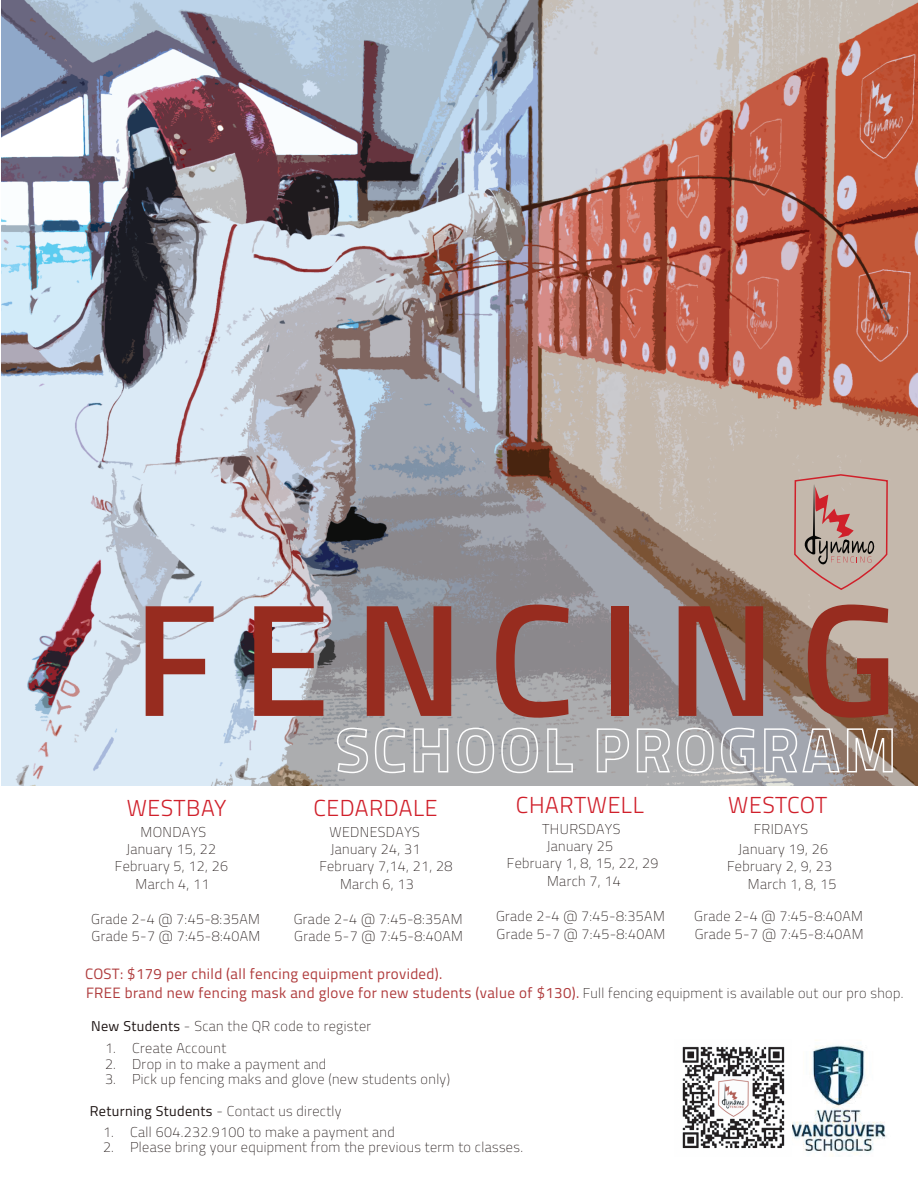
<style>
.page{position:relative;width:918px;height:1188px;background:#fff}
.page>*{position:absolute;margin:0;border:0;box-sizing:border-box;transform-origin:0 0}
.t1{font:600 160.05px "Titillium Web";letter-spacing:.15em;color:#972c1f}
.t2{font:300 23.1px "Titillium Web";letter-spacing:.025em;color:#d0202b}
.t3{font:15px/19.6px "Titillium Web";letter-spacing:.025em;color:#af3b3c}
.t4{font:200 14.25px/17.4px "Titillium Web";letter-spacing:.025em;color:#1d1413}
.s1{font-weight:200;font-size:14.25px;color:#1d1413}
.s2{font-weight:400}
</style>
<div class="page">
<img style="left:1px;top:0;width:917px;height:786px">
<img style="left:792px;top:1045px;width:95px;height:109px">
<img style="left:682px;top:1046px;width:103px;height:103px">
<svg style="left:336px;top:727px;width:70px;height:47px;background:#b8b9bb"></svg>
<svg style="left:413px;top:728px;width:36px;height:45px;background:#bcbdbf"></svg>
<svg style="left:457px;top:727px;width:38px;height:47px;background:#bababc"></svg>
<svg style="left:501px;top:727px;width:38px;height:47px;background:#b9babc"></svg>
<svg style="left:546px;top:728px;width:28px;height:45px"></svg>
<svg style="left:596px;top:728px;width:34px;height:45px;background:#bbbbbd"></svg>
<svg style="left:636px;top:727px;width:78px;height:47px;background:#babbbc"></svg>
<svg style="left:720px;top:727px;width:35px;height:47px;background:#b5b6bb"></svg>
<svg style="left:763px;top:728px;width:131px;height:46px;background:#ada39f"></svg>
<svg style="left:793px;top:473px;width:96px;height:118px;background:#bda198"></svg>
<h1 class="t1" style="left:133px;top:540px;width:766px">FENCING</h1>
<h2 class="t2" style="left:127px;top:791px;width:101px">WESTBAY</h2>
<p class="t4" style="left:115px;top:822px;width:115px;text-align:center">MONDAYS<br>January 15, 22<br>February 5, 12, 26<br>March 4, 11</p>
<p class="t4" style="left:91px;top:909px;width:171px">Grade 2-4 @ 7:45-8:35AM<br>Grade 5-7 @ 7:45-8:40AM</p>
<h2 class="t2" style="left:313px;top:791px;width:126px">CEDARDALE</h2>
<p class="t4" style="left:329px;top:822px;width:92px">WEDNESDAYS</p>
<h2 class="t2" style="left:516px;top:789px;width:129px">CHARTWELL</h2>
<p class="t4" style="left:542px;top:820px;width:80px">THURSDAYS</p>
<h2 class="t2" style="left:728px;top:789px;width:101px">WESTCOT</h2>
<p class="t4" style="left:754px;top:820px;width:56px">FRIDAYS</p>
<p class="t4" style="left:330px;top:840px;width:91px">January 24, 31</p>
<p class="t4" style="left:319px;top:857px;width:135px">February 7,14, 21, 28</p>
<p class="t4" style="left:340px;top:875px;width:75px">March 6, 13</p>
<p class="t4" style="left:507px;top:837px;width:153px;text-align:center">January 25<br>February 1, 8, 15, 22, 29<br>March 7, 14</p>
<p class="t4" style="left:738px;top:840px;width:91px">January 19, 26</p>
<p class="t4" style="left:727px;top:857px;width:107px">February 2, 9, 23</p>
<p class="t4" style="left:748px;top:875px;width:90px">March 1, 8, 15</p>
<p class="t4" style="left:294px;top:909px;width:171px">Grade 2-4 @ 7:45-8:35AM<br>Grade 5-7 @ 7:45-8:40AM</p>
<p class="t4" style="left:496px;top:907px;width:171px">Grade 2-4 @ 7:45-8:35AM<br>Grade 5-7 @ 7:45-8:40AM</p>
<p class="t4" style="left:694px;top:907px;width:171px">Grade 2-4 @ 7:45-8:40AM<br>Grade 5-7 @ 7:45-8:40AM</p>
<p class="t3" style="left:85px;top:963px;width:820px">COST: $179 per child (all fencing equipment provided).<br>FREE brand new fencing mask and glove for new students (value of $130). <span class="s1">Full fencing equipment is available out our pro shop.</span></p>
<p class="t4" style="left:91px;top:1017px;width:282px"><span class="s2">New Students</span> - Scan the QR code to register</p>
<p class="t4" style="left:105px;top:1039px;width:123px">1. Create Account</p>
<p class="t4" style="left:105px;top:1054px;width:223px">2. Drop in to make a payment and</p>
<p class="t4" style="left:105px;top:1070px;width:346px">3. Pick up fencing maks and glove (new students only)</p>
<p class="t4" style="left:90px;top:1102px;width:253px"><span class="s2">Returning Students</span> - Contact us directly</p>
<p class="t4" style="left:103px;top:1122px;width:293px">1. Call 604.232.9100 to make a payment and</p>
<p class="t4" style="left:103px;top:1138px;width:421px">2. Please bring your equipment from the previous term to classes.</p>
</div>
